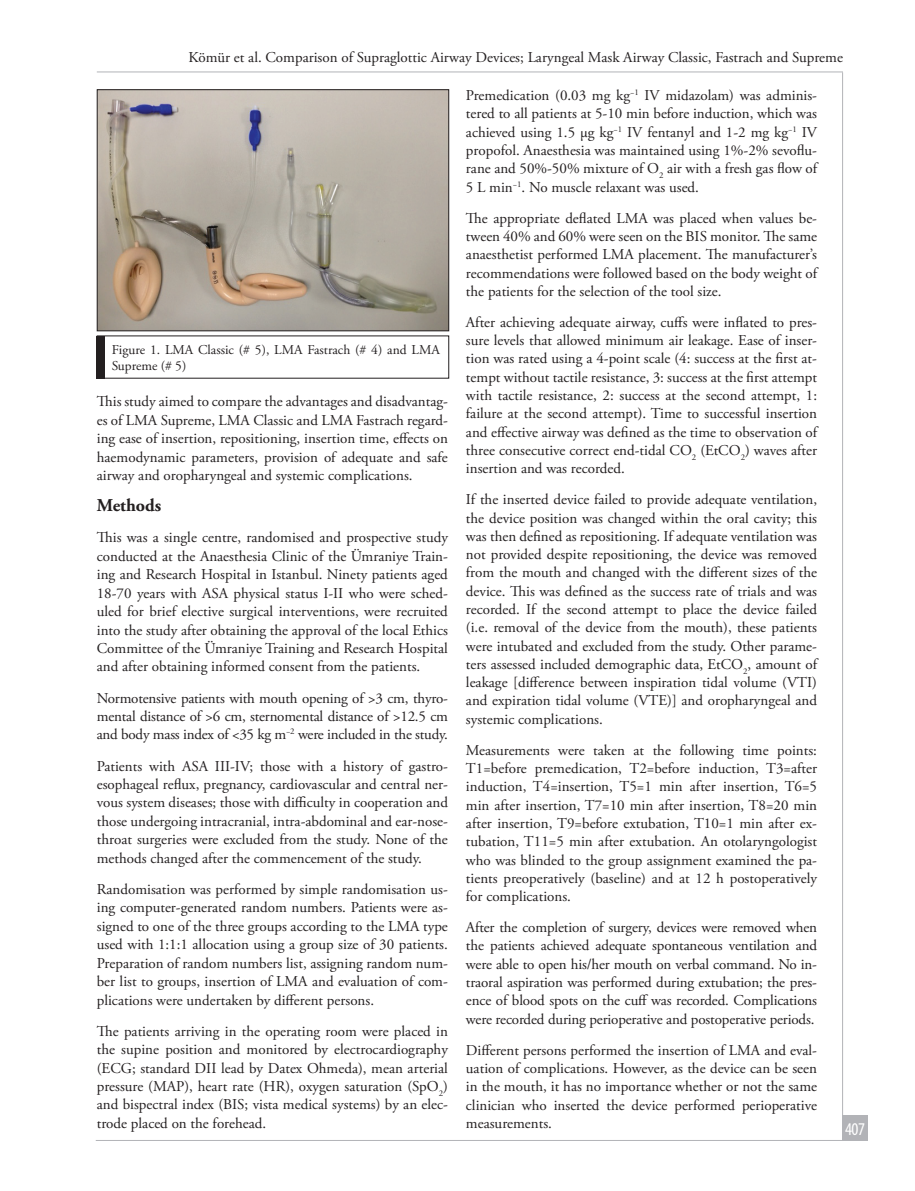
<style>
.page{position:relative;width:915px;height:1191px;background:#fff}
.page>*{position:absolute;margin:0;border:0;box-sizing:border-box;transform-origin:0 0}
.t1{font:700 18px "Adobe Garamond Pro";color:#231f20}
.t2{font:condensed 18px "Myriad Pro";color:#fff}
.t3{font:15px/18.3px "Adobe Garamond Pro";color:#231f20;text-align:justify}
.t4{font:13.5px/16.2px "Adobe Garamond Pro";color:#231f20}
</style>
<div class="page">
<img style="left:99px;top:91px;width:348px;height:238px">
<div style="left:97px;top:89px;width:352px;height:242px;border:1px solid #231f20"></div>
<div style="left:97px;top:336px;width:8px;height:42px;background:#231f20"></div>
<hr style="left:97px;top:72px;width:745px;height:1px;background:#b2b3b7">
<hr style="left:96px;top:1140px;width:745px;height:1px;background:#b2b3b7">
<hr style="left:841px;top:72px;width:1px;height:1050px;background:#b2b3b7">
<div style="left:841px;top:1114px;width:26px;height:26px;background:#b2b3b7"></div>
<p class="t3" style="left:188px;top:48px;width:655px">Kömür et al. Comparison of Supraglottic Airway Devices; Laryngeal Mask Airway Classic, Fastrach and Supreme</p>
<p class="t4" style="left:112px;top:342px;width:329px">Figure 1. LMA Classic (# 5), LMA Fastrach (# 4) and LMA<br>Supreme (# 5)</p>
<p class="t3" style="left:97px;top:393px;width:352px">This study aimed to compare the advantages and disadvantag&shy;es of LMA Supreme, LMA Classic and LMA Fastrach regard&shy;ing ease of insertion, repositioning, insertion time, effects on haemodynamic parameters, provision of adequate and safe airway and oropharyngeal and systemic complications.</p>
<p class="t1" style="left:97px;top:495px;width:66px">Methods</p>
<p class="t3" style="left:97px;top:529px;width:352px">This was a single centre, randomised and prospective study conducted at the Anaesthesia Clinic of the Ümraniye Train&shy;ing and Research Hospital in Istanbul. Ninety patients aged 18-70 years with ASA physical status I-II who were sched&shy;uled for brief elective surgical interventions, were recruited into the study after obtaining the approval of the local Ethics Committee of the Ümraniye Training and Research Hospital and after obtaining informed consent from the patients.</p>
<p class="t3" style="left:97px;top:689px;width:352px">Normotensive patients with mouth opening of &gt;3 cm, thyro&shy;mental distance of &gt;6 cm, sternomental distance of &gt;12.5 cm and body mass index of &lt;35 kg m<sup>−2</sup> were included in the study.</p>
<p class="t3" style="left:97px;top:757px;width:352px">Patients with ASA III-IV; those with a history of gastro&shy;esophageal reflux, pregnancy, cardiovascular and central ner&shy;vous system diseases; those with difficulty in cooperation and those undergoing intracranial, intra-abdominal and ear-nose&shy;throat surgeries were excluded from the study. None of the methods changed after the commencement of the study.</p>
<p class="t3" style="left:97px;top:880px;width:352px">Randomisation was performed by simple randomisation us&shy;ing computer-generated random numbers. Patients were as&shy;signed to one of the three groups according to the LMA type used with 1:1:1 allocation using a group size of 30 patients.<br>Preparation of random numbers list, assigning random num&shy;ber list to groups, insertion of LMA and evaluation of com&shy;plications were undertaken by different persons.</p>
<p class="t3" style="left:97px;top:1022px;width:352px">The patients arriving in the operating room were placed in the supine position and monitored by electrocardiography (ECG; standard DII lead by Datex Ohmeda), mean arterial pressure (MAP), heart rate (HR), oxygen saturation (SpO<sub>2</sub>) and bispectral index (BIS; vista medical systems) by an elec&shy;trode placed on the forehead.</p>
<p class="t3" style="left:466px;top:87px;width:352px">Premedication (0.03 mg kg<sup>−1</sup> IV midazolam) was adminis&shy;tered to all patients at 5-10 min before induction, which was achieved using 1.5 µg kg<sup>−1</sup> IV fentanyl and 1-2 mg kg<sup>−1</sup> IV propofol. Anaesthesia was maintained using 1%-2% sevoflu&shy;rane and 50%-50% mixture of O<sub>2</sub> air with a fresh gas flow of 5 L min<sup>−1</sup>. No muscle relaxant was used.</p>
<p class="t3" style="left:466px;top:209px;width:352px">The appropriate deflated LMA was placed when values be&shy;tween 40% and 60% were seen on the BIS monitor. The same anaesthetist performed LMA placement. The manufacturer’s recommendations were followed based on the body weight of the patients for the selection of the tool size.</p>
<p class="t3" style="left:466px;top:313px;width:352px">After achieving adequate airway, cuffs were inflated to pres&shy;sure levels that allowed minimum air leakage. Ease of inser&shy;tion was rated using a 4-point scale (4: success at the first at&shy;tempt without tactile resistance, 3: success at the first attempt with tactile resistance, 2: success at the second attempt, 1: failure at the second attempt). Time to successful insertion and effective airway was defined as the time to observation of three consecutive correct end-tidal CO<sub>2</sub> (EtCO<sub>2</sub>) waves after insertion and was recorded.</p>
<p class="t3" style="left:466px;top:491px;width:352px">If the inserted device failed to provide adequate ventilation, the device position was changed within the oral cavity; this was then defined as repositioning. If adequate ventilation was not provided despite repositioning, the device was removed from the mouth and changed with the different sizes of the device. This was defined as the success rate of trials and was recorded. If the second attempt to place the device failed (i.e. removal of the device from the mouth), these patients were intubated and excluded from the study. Other parame&shy;ters assessed included demographic data, EtCO<sub>2</sub>, amount of leakage [difference between inspiration tidal volume (VTI) and expiration tidal volume (VTE)] and oropharyngeal and systemic complications.</p>
<p class="t3" style="left:466px;top:741px;width:352px">Measurements were taken at the following time points:<br>T1=before premedication, T2=before induction, T3=after induction, T4=insertion, T5=1 min after insertion, T6=5 min after insertion, T7=10 min after insertion, T8=20 min after insertion, T9=before extubation, T10=1 min after ex&shy;tubation, T11=5 min after extubation. An otolaryngologist who was blinded to the group assignment examined the pa&shy;tients preoperatively (baseline) and at 12 h postoperatively for complications.</p>
<p class="t3" style="left:466px;top:918px;width:352px">After the completion of surgery, devices were removed when the patients achieved adequate spontaneous ventilation and were able to open his/her mouth on verbal command. No in&shy;traoral aspiration was performed during extubation; the pres&shy;ence of blood spots on the cuff was recorded. Complications were recorded during perioperative and postoperative periods.</p>
<p class="t3" style="left:466px;top:1041px;width:352px">Different persons performed the insertion of LMA and eval&shy;uation of complications. However, as the device can be seen in the mouth, it has no importance whether or not the same clinician who inserted the device performed perioperative measurements.</p>
<p class="t2" style="left:844px;top:1117px;width:21px">407</p>
</div>
